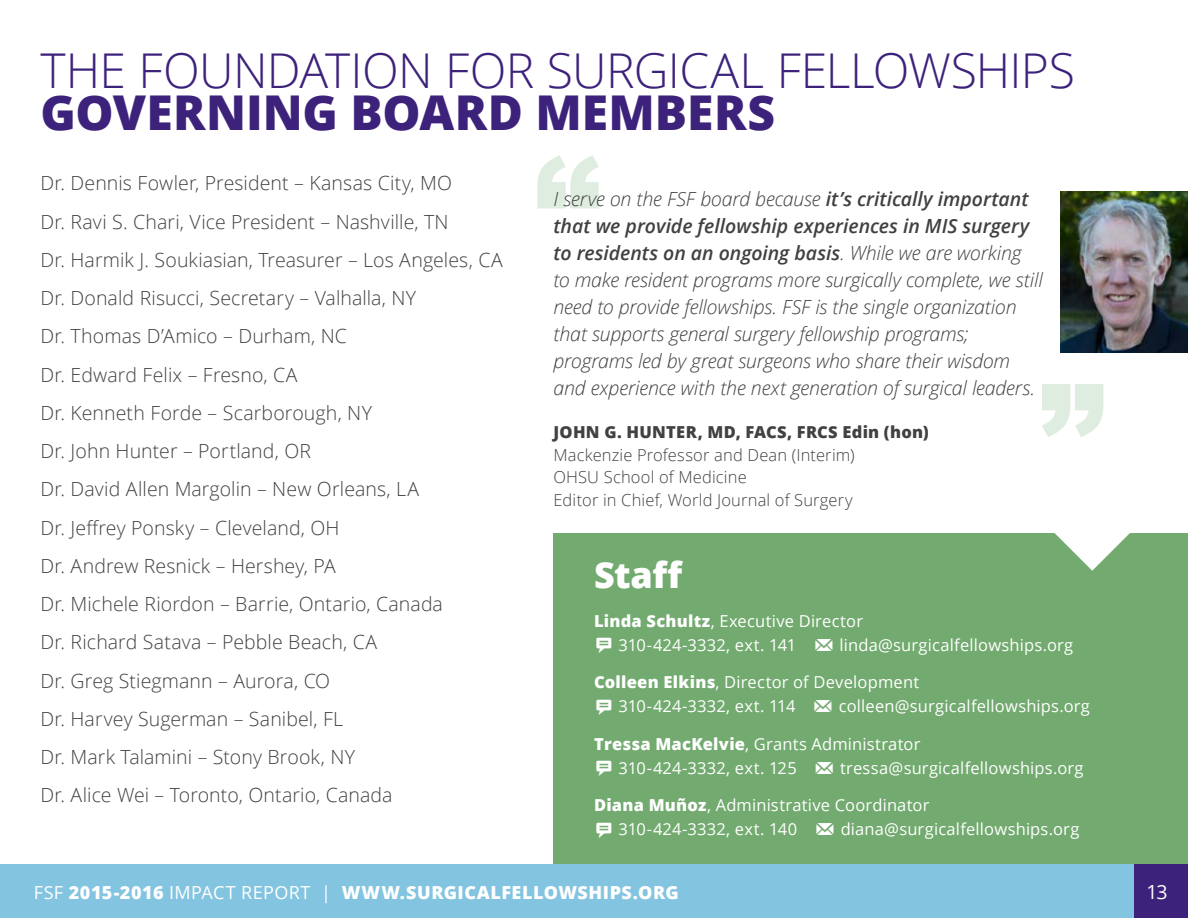
<style>
.page{position:relative;width:1188px;height:918px;background:#fff}
.page>*{position:absolute;margin:0;border:0;box-sizing:border-box;transform-origin:0 0}
.header_01{font:300 48px/42px "Open Sans";letter-spacing:-.015em;color:#3d227b}
.header_03{font:800 36px "Open Sans";color:#fff}
.body{font:300 19.5px "Open Sans";letter-spacing:.005em;color:#414042}
.quotes{font:italic 300 19.5px/27px "Open Sans";letter-spacing:-.01em;color:#414042}
.t1{font:19.5px "Open Sans";color:#fff}
.t2{font:800 18px "Open Sans";letter-spacing:.03em;color:#fff}
.body_small{font:16.5px "Open Sans";letter-spacing:.01em;color:#fff}
.body-2{font:300 16.5px/22.5px "Open Sans";letter-spacing:.01em;color:#414042}
.s1{font-weight:800}
.s2{font-weight:600}
.s3{font-family:"Modern Pictograms";font-size:24px}
.s4{font-weight:400}
</style>
<div class="page">
<div style="left:0;top:864px;width:1188px;height:54px;background:#83c4e0"></div>
<div style="left:1134px;top:864px;width:54px;height:54px;background:#3d227b"></div>
<svg style="left:1042px;top:384px;width:61px;height:53px"></svg>
<svg style="left:537px;top:155px;width:62px;height:53px"></svg>
<div style="left:554px;top:533px;width:634px;height:331px;background:#72aa6f"></div>
<img style="left:1061px;top:191px;width:127px;height:161px">
<svg style="left:1054px;top:533px;width:76px;height:38px"></svg>
<p class="header_01" style="left:40px;top:48px;width:1036px">THE FOUNDATION FOR SURGICAL FELLOWSHIPS<br><span class="s1">GOVERNING BOARD MEMBERS</span></p>
<p class="body" style="left:40px;top:170px;width:413px">Dr. Dennis Fowler, President – Kansas City, MO</p>
<p class="body" style="left:40px;top:208px;width:410px">Dr. Ravi S. Chari, Vice President – Nashville, TN</p>
<p class="body" style="left:40px;top:246px;width:464px">Dr. Harmik J. Soukiasian, Treasurer – Los Angeles, CA</p>
<p class="body" style="left:40px;top:285px;width:377px">Dr. Donald Risucci, Secretary – Valhalla, NY</p>
<p class="body" style="left:40px;top:323px;width:308px">Dr. Thomas D’Amico – Durham, NC</p>
<p class="body" style="left:40px;top:361px;width:259px">Dr. Edward Felix – Fresno, CA</p>
<p class="body" style="left:40px;top:399px;width:333px">Dr. Kenneth Forde – Scarborough, NY</p>
<p class="body" style="left:40px;top:438px;width:272px">Dr. John Hunter – Portland, OR</p>
<p class="body" style="left:40px;top:476px;width:380px">Dr. David Allen Margolin – New Orleans, LA</p>
<p class="body" style="left:40px;top:514px;width:301px">Dr. Jeffrey Ponsky – Cleveland, OH</p>
<p class="body" style="left:40px;top:552px;width:297px">Dr. Andrew Resnick – Hershey, PA</p>
<p class="body" style="left:40px;top:591px;width:404px">Dr. Michele Riordon – Barrie, Ontario, Canada</p>
<p class="body" style="left:40px;top:629px;width:338px">Dr. Richard Satava – Pebble Beach, CA</p>
<p class="body" style="left:40px;top:667px;width:291px">Dr. Greg Stiegmann – Aurora, CO</p>
<p class="body" style="left:40px;top:705px;width:304px">Dr. Harvey Sugerman – Sanibel, FL</p>
<p class="body" style="left:40px;top:744px;width:316px">Dr. Mark Talamini – Stony Brook, NY</p>
<p class="body" style="left:40px;top:782px;width:354px">Dr. Alice Wei – Toronto, Ontario, Canada</p>
<p class="quotes" style="left:554px;top:185px;width:491px">I serve on the FSF board because <span class="s2">it’s critically important that we provide fellowship experiences in MIS surgery to residents on an ongoing basis</span>. While we are working to make resident programs more surgically complete, we still need to provide fellowships. FSF is the single organization that supports general surgery fellowship programs; programs led by great surgeons who share their wisdom and experience with the next generation of surgical leaders.</p>
<p class="body-2" style="left:554px;top:420px;width:377px"><span class="s1">JOHN G. HUNTER, MD, FACS, FRCS Edin (hon)<br></span>Mackenzie Professor and Dean (Interim)<br>OHSU School of Medicine<br>Editor in Chief, World Journal of Surgery</p>
<p class="header_03" style="left:594px;top:547px;width:91px">Staff</p>
<p class="body_small" style="left:594px;top:610px;width:271px"><span class="s1">Linda Schultz</span>, Executive Director</p>
<p class="body_small" style="left:594px;top:634px;width:481px"><span class="s3">b</span> 310-424-3332, ext. 141 <span class="s3">m</span> linda@surgicalfellowships.org</p>
<p class="body_small" style="left:594px;top:671px;width:327px"><span class="s1">Colleen Elkins</span>, Director of Development</p>
<p class="body_small" style="left:594px;top:695px;width:497px"><span class="s3">b</span> 310-424-3332, ext. 114 <span class="s3">m</span> colleen@surgicalfellowships.org</p>
<p class="body_small" style="left:594px;top:733px;width:328px"><span class="s1">Tressa MacKelvie</span>, Grants Administrator</p>
<p class="body_small" style="left:594px;top:757px;width:491px"><span class="s3">b</span> 310-424-3332, ext. 125 <span class="s3">m</span> tressa@surgicalfellowships.org</p>
<p class="body_small" style="left:594px;top:794px;width:337px"><span class="s1">Diana Muñoz</span>, Administrative Coordinator</p>
<p class="body_small" style="left:594px;top:818px;width:487px"><span class="s3">b</span> 310-424-3332, ext. 140 <span class="s3">m</span> diana@surgicalfellowships.org</p>
<p class="t2" style="left:34px;top:879px;width:646px"><span class="s4">FSF</span> 2015-2016 <span class="s4">IMPACT REPORT |</span> WWW.SURGICALFELLOWSHIPS.ORG</p>
<p class="t1" style="left:1146px;top:879px;width:23px">13</p>
</div>
